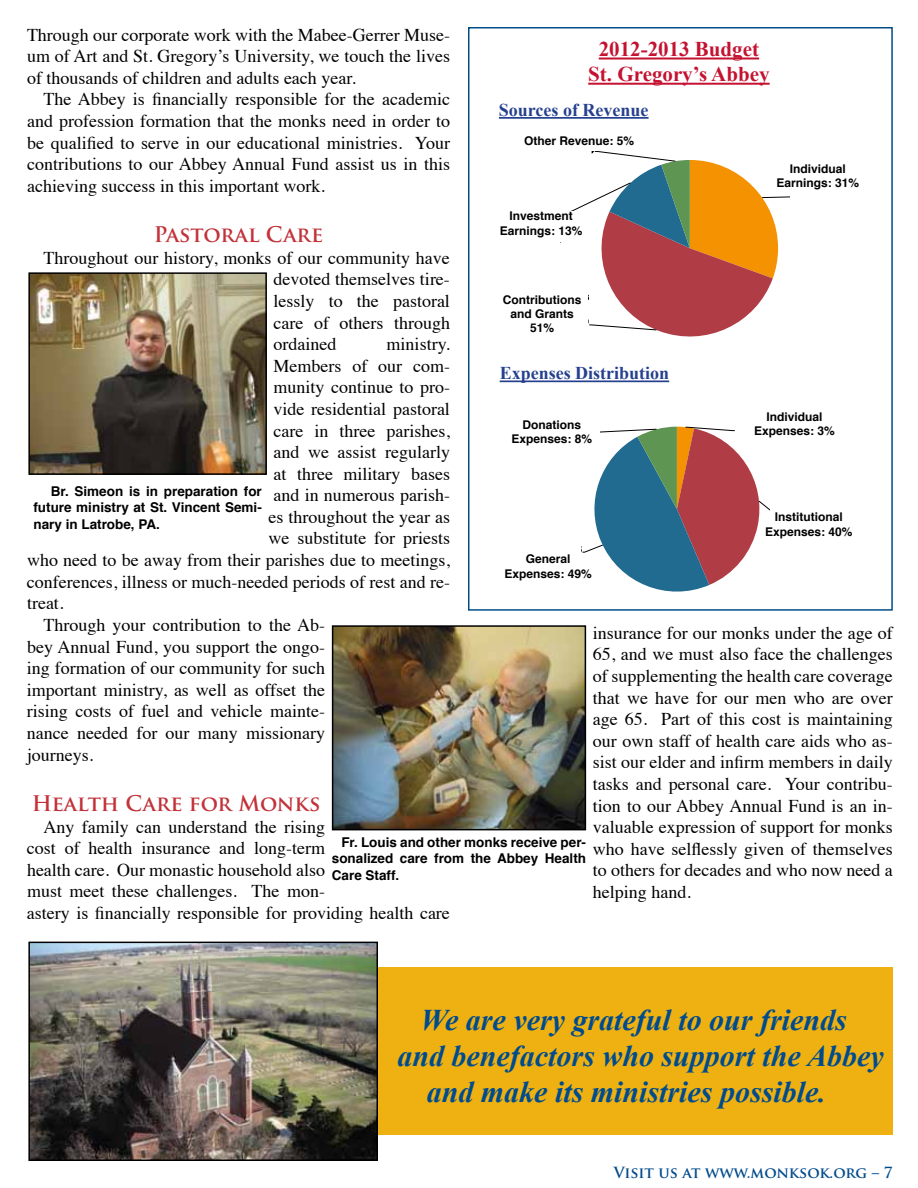
<style>
.page{position:relative;width:918px;height:1188px;background:#fff}
.page>*{position:absolute;margin:0;border:0;box-sizing:border-box;transform-origin:0 0}
.t1{font:italic 700 30px "Times New Roman";color:#004b8d}
.t2{font:700 21px/25.2px "Times New Roman";color:#c41230;text-align:center}
.t3{font:700 21px "Trajan Pro";color:#c2323a}
.t4{font:18px/21.6px "Times";color:#000;text-align:justify}
.t5{font:700 18px "Times New Roman";color:#25408f}
.t6{font:700 15px "Trajan Pro";color:#004b8d}
.t7{font:700 13.5px/16.2px "Helvetica";color:#000;text-align:justify}
.t8{font:700 12px/14.4px "Helvetica";color:#000;text-align:center}
.t9{font:10.5px/12.6px "Franklin Gothic";color:#000;text-align:center}
.t10{font:10.05px/12px "Franklin Gothic";color:#000;text-align:center}
</style>
<div class="page">
<svg style="left:560px;top:151px;width:230px;height:186px"></svg>
<hr style="left:499px;top:117px;width:150px;height:2px;background:#25408f">
<hr style="left:500px;top:380px;width:169px;height:2px;background:#25408f">
<svg style="left:581px;top:426px;width:189px;height:166px"></svg>
<hr style="left:599px;top:58px;width:160px;height:2px;background:#c41230">
<hr style="left:588px;top:83px;width:182px;height:2px;background:#c41230">
<div style="left:360px;top:967px;width:533px;height:168px;background:#eeb111"></div>
<div style="left:522px;top:137px;width:69px;height:48px;background:#fff"></div>
<div style="left:490px;top:211px;width:102px;height:31px;background:#fff"></div>
<div style="left:519px;top:285px;width:69px;height:62px;background:#fff"></div>
<div style="left:767px;top:164px;width:102px;height:30px;background:#fff"></div>
<div style="left:735px;top:392px;width:61px;height:55px;background:#fff"></div>
<div style="left:763px;top:512px;width:92px;height:31px;background:#fff"></div>
<div style="left:502px;top:554px;width:92px;height:31px;background:#fff"></div>
<div style="left:531px;top:395px;width:69px;height:61px;background:#fff"></div>
<div style="left:468px;top:27px;width:425px;height:584px;border:2px solid #004d87"></div>
<img style="left:31px;top:275px;width:233px;height:197px">
<div style="left:28px;top:272px;width:239px;height:203px;border:2px solid #000"></div>
<img style="left:335px;top:628px;width:248px;height:199px">
<div style="left:332px;top:625px;width:254px;height:205px;border:2px solid #000"></div>
<img style="left:31px;top:945px;width:344px;height:213px">
<div style="left:28px;top:942px;width:350px;height:219px;border:2px solid #000"></div>
<p class="t4" style="left:27px;top:22px;width:425px">Through our corporate work with the Mabee-Gerrer Muse&shy;um of Art and St. Gregory’s University, we touch the lives of thousands of children and adults each year.</p>
<p class="t4" style="left:27px;top:87px;width:425px;text-indent:17px">The Abbey is financially responsible for the academic and profession formation that the monks need in order to be qualified to serve in our educational ministries. Your contributions to our Abbey Annual Fund assist us in this achieving success in this important work.</p>
<p class="t3" style="left:154px;top:221px;width:171px">Pastoral Care</p>
<p class="t4" style="left:274px;top:245px;width:178px;text-indent:-230px">Throughout our history, monks of our community have devoted themselves tire&shy;lessly to the pastoral care of others through ordained</p>
<p class="t2" style="left:588px;top:36px;width:183px">2012-2013 Budget<br>St. Gregory’s Abbey</p>
<p class="t5" style="left:499px;top:97px;width:151px">Sources of Revenue</p>
<p class="t8" style="left:524px;top:134px;width:112px">Other Revenue: 5%</p>
<p class="t8" style="left:776px;top:161px;width:84px">Individual<br>Earnings: 31%</p>
<p class="t9" style="left:804px;top:163px;width:44px;text-align:left">Individual<br>Earnings,</p>
<p class="t9" style="left:507px;top:208px;width:50px">Investment<br>Earnings,</p>
<p class="t8" style="left:500px;top:209px;width:84px">Investment<br>Earnings: 13%</p>
<p class="t9" style="left:530px;top:291px;width:61px">Contributions and Grants, $871,100.00</p>
<p class="t8" style="left:503px;top:292px;width:80px">Contributions and Grants<br>51%</p>
<p class="t4" style="left:387px;top:332px;width:65px">ministry.</p>
<p class="t4" style="left:274px;top:353px;width:178px">Members of our com-</p>
<p class="t4" style="left:274px;top:375px;width:178px">munity continue to pro-</p>
<p class="t4" style="left:274px;top:397px;width:178px">vide residential pastoral</p>
<p class="t4" style="left:274px;top:418px;width:178px">care in three parishes,</p>
<p class="t4" style="left:274px;top:440px;width:178px">and we assist regularly</p>
<p class="t4" style="left:274px;top:461px;width:178px">at three military bases</p>
<p class="t4" style="left:274px;top:483px;width:178px">and in numerous parish-</p>
<p class="t4" style="left:269px;top:505px;width:183px">es throughout the year as</p>
<p class="t4" style="left:269px;top:526px;width:183px">we substitute for priests</p>
<p class="t4" style="left:27px;top:548px;width:424px">who need to be away from their parishes due to meetings,</p>
<p class="t4" style="left:27px;top:569px;width:425px">conferences, illness or much-needed periods of rest and re-</p>
<p class="t4" style="left:27px;top:591px;width:38px">treat.</p>
<p class="t4" style="left:44px;top:613px;width:283px">Through your contribution to the Ab-</p>
<p class="t4" style="left:27px;top:634px;width:300px">bey Annual Fund, you support the ongo-</p>
<p class="t4" style="left:27px;top:656px;width:300px">ing formation of our community for such</p>
<p class="t4" style="left:27px;top:677px;width:300px">important ministry, as well as offset the</p>
<p class="t4" style="left:27px;top:699px;width:300px">rising costs of fuel and vehicle mainte-</p>
<p class="t4" style="left:27px;top:721px;width:300px">nance needed for our many missionary</p>
<p class="t4" style="left:27px;top:742px;width:68px">journeys.</p>
<p class="t3" style="left:32px;top:790px;width:290px">Health Care for Monks</p>
<p class="t4" style="left:27px;top:814px;width:425px;text-align:left;text-indent:17px">Any family can understand the rising<br>cost of health insurance and long-term<br>health care. Our monastic household also<br>must meet these challenges. The mon-<br>astery is financially responsible for providing health care</p>
<p class="t5" style="left:500px;top:361px;width:171px">Expenses Distribution</p>
<p class="t8" style="left:754px;top:410px;width:82px">Individual<br>Expenses: 3%</p>
<p class="t8" style="left:511px;top:418px;width:82px">Donations<br>Expenses: 8%</p>
<p class="t10" style="left:736px;top:422px;width:54px">$56,640.00</p>
<p class="t10" style="left:538px;top:423px;width:59px">$135,000.00 or 8%</p>
<p class="t7" style="left:33px;top:483px;width:230px;text-indent:17px">Br. Simeon is in preparation for future ministry at St. Vincent Semi&shy;nary in Latrobe, PA.</p>
<p class="t10" style="left:778px;top:505px;width:52px">Institutional</p>
<p class="t10" style="left:775px;top:529px;width:59px">$684,015.08</p>
<p class="t8" style="left:765px;top:510px;width:89px">Institutional<br>Expenses: 40%</p>
<p class="t8" style="left:505px;top:552px;width:89px">General<br>Expenses: 49%</p>
<p class="t10" style="left:538px;top:555px;width:31px">or 49%</p>
<p class="t4" style="left:593px;top:620px;width:301px">insurance for our monks under the age of 65, and we must also face the challenges of supplementing the health care coverage that we have for our men who are over age 65. Part of this cost is maintaining our own staff of health care aids who as&shy;sist our elder and infirm members in daily tasks and personal care. Your contribu&shy;tion to our Abbey Annual Fund is an in&shy;valuable expression of support for monks who have selflessly given of themselves to others for decades and who now need a helping hand.</p>
<p class="t7" style="left:332px;top:835px;width:256px;text-indent:9px">Fr. Louis and other monks receive per&shy;sonalized care from the Abbey Health Care Staff.</p>
<h1 class="t1" style="left:421px;top:999px;width:428px">We are very grateful to our friends</h1>
<h1 class="t1" style="left:397px;top:1035px;width:488px">and benefactors who support the Abbey</h1>
<h1 class="t1" style="left:427px;top:1071px;width:401px">and make its ministries possible.</h1>
<p class="t6" style="left:614px;top:1163px;width:280px">Visit us at www.monksok.org – 7</p>
</div>
